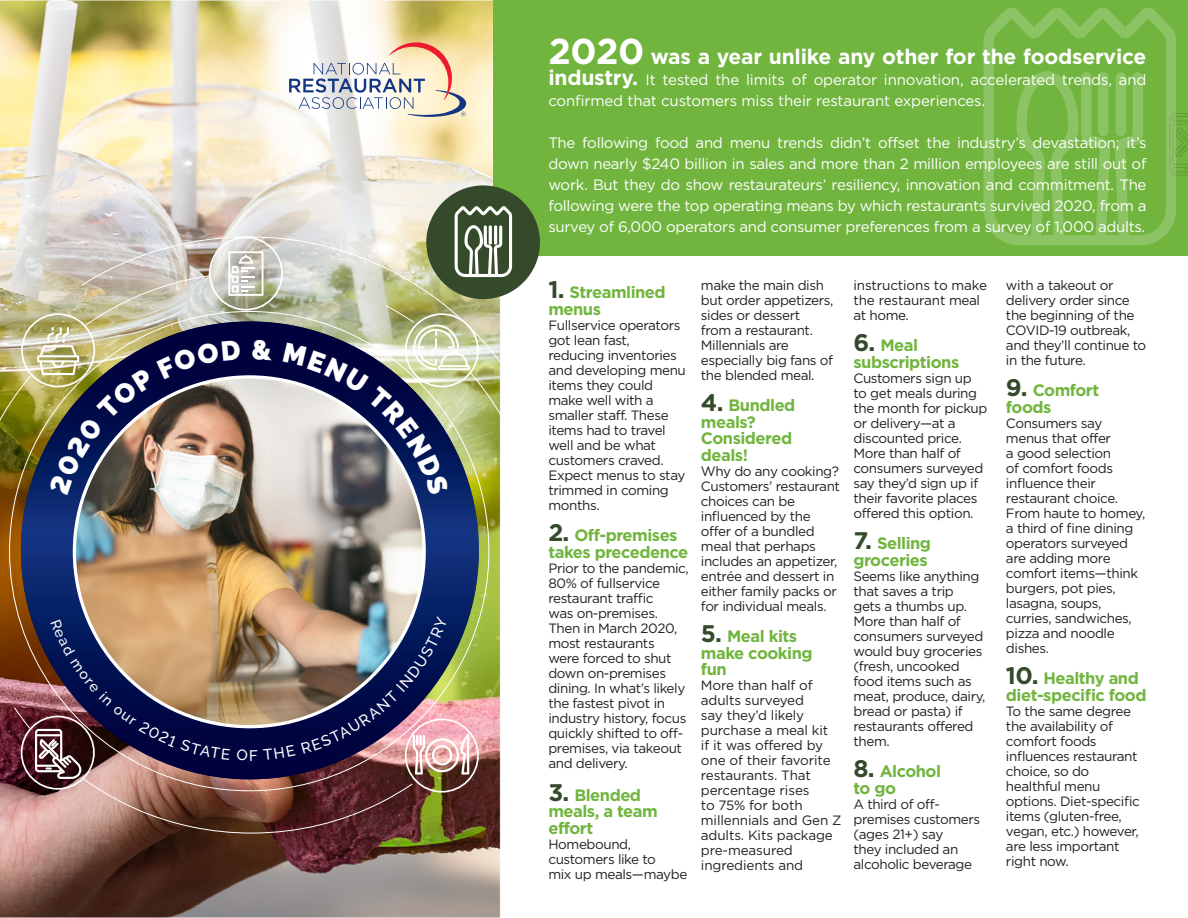
<style>
.page{position:relative;width:1188px;height:918px;background:#fff}
.page>*{position:absolute;margin:0;border:0;box-sizing:border-box;transform-origin:0 0}
.t1{font:700 21px "Gotham";letter-spacing:-.01em;color:#fff}
.t2{font:700 16.5px/16.5px "Gotham";letter-spacing:-.03em;color:#71b53f}
.t3{font:15px/21px "Gotham";letter-spacing:-.01em;color:#fff}
.t4{font:13.5px/15px "Gotham";letter-spacing:-.03em;color:#231f20}
.t5{font:13.5px/15px "Gotham";letter-spacing:-.01em;color:#231f20}
.s1{font-size:36px}
.s2{font-weight:700;font-size:21px}
.s3{font-size:24px;color:#354a2b}
</style>
<div class="page">
<img style="left:0;top:0;width:501px;height:918px">
<div style="left:494px;top:0;width:694px;height:255px;background:#71b53f"></div>
<svg style="left:289px;top:42px;width:177px;height:75px"></svg>
<svg style="left:1176px;top:113px;width:12px;height:63px"></svg>
<svg style="left:983px;top:8px;width:193px;height:237px"></svg>
<div style="left:1098px;top:72px;width:10px;height:64px;background:#8cc364;border-radius:5px"></div>
<div style="left:1116px;top:72px;width:10px;height:64px;background:#8cc364;border-radius:5px"></div>
<div style="left:426px;top:185px;width:114px;height:114px;background:#354a2b;border-radius:50%"></div>
<img style="left:0;top:206px;width:541px;height:628px">
<p class="t1" style="left:548px;top:44px;width:600px"><span class="s1">2020</span> was a year unlike any other for the foodservice</p>
<p class="t3" style="left:548px;top:69px;width:600px"><span class="s2">industry.</span> It tested the limits of operator innovation, accelerated trends, and confirmed that customers miss their restaurant experiences.</p>
<p class="t3" style="left:548px;top:132px;width:600px;text-align:justify">The following food and menu trends didn’t offset the industry’s devastation; it’s down nearly $240 billion in sales and more than 2 million employees are still out of work. But they do show restaurateurs’ resiliency, innovation and commitment. The following were the top operating means by which restaurants survived 2020, from a survey of 6,000 operators and consumer preferences from a survey of 1,000 adults.</p>
<p class="t2" style="left:548px;top:284px;width:119px"><span class="s3">1.</span> Streamlined menus</p>
<p class="t4" style="left:548px;top:317px;width:139px">Fullservice operators got lean fast, reducing inventories and developing menu items they could make well with a smaller staff. These items had to travel well and be what customers craved.<br>Expect menus to stay trimmed in coming months.</p>
<p class="t2" style="left:548px;top:527px;width:141px"><span class="s3">2.</span> Off-premises takes precedence</p>
<p class="t4" style="left:548px;top:560px;width:142px">Prior to the pandemic,<br>80% of fullservice restaurant traffic<br>was on-premises.<br>Then in March 2020, most restaurants were forced to shut down on-premises dining. In what’s likely the fastest pivot in industry history, focus quickly shifted to off&shy;premises, via takeout and delivery.</p>
<p class="t2" style="left:548px;top:786px;width:111px"><span class="s3">3.</span> Blended meals, a team effort</p>
<p class="t4" style="left:548px;top:836px;width:140px">Homebound, customers like to<br>mix up meals—maybe</p>
<p class="t4" style="left:701px;top:277px;width:134px">make the main dish but order appetizers, sides or dessert from a restaurant.<br>Millennials are especially big fans of the blended meal.</p>
<p class="t2" style="left:701px;top:397px;width:96px"><span class="s3">4.</span> Bundled meals?<br>Considered deals!</p>
<p class="t4" style="left:701px;top:463px;width:141px">Why do any cooking?<br>Customers’ restaurant choices can be influenced by the offer of a bundled meal that perhaps includes an appetizer, entrée and dessert in either family packs or for individual meals.</p>
<p class="t2" style="left:701px;top:628px;width:113px"><span class="s3">5.</span> Meal kits make cooking fun</p>
<p class="t5" style="left:701px;top:678px;width:142px">More than half of adults surveyed<br>say they’d likely purchase a meal kit<br>if it was offered by one of their favorite restaurants. That percentage rises<br>to 75% for both millennials and Gen Z adults. Kits package pre-measured ingredients and</p>
<p class="t5" style="left:853px;top:277px;width:135px">instructions to make the restaurant meal at home.</p>
<p class="t2" style="left:853px;top:337px;width:107px"><span class="s3">6.</span> Meal subscriptions</p>
<p class="t4" style="left:853px;top:370px;width:135px">Customers sign up to get meals during the month for pickup or delivery—at a discounted price.<br>More than half of consumers surveyed say they’d sign up if their favorite places offered this option.</p>
<p class="t2" style="left:853px;top:535px;width:79px"><span class="s3">7.</span> Selling groceries</p>
<p class="t4" style="left:853px;top:568px;width:134px">Seems like anything that saves a trip<br>gets a thumbs up.<br>More than half of consumers surveyed would buy groceries (fresh, uncooked food items such as meat, produce, dairy, bread or pasta) if restaurants offered them.</p>
<p class="t2" style="left:853px;top:763px;width:89px"><span class="s3">8.</span> Alcohol to go</p>
<p class="t4" style="left:853px;top:796px;width:128px">A third of off&shy;premises customers (ages 21+) say<br>they included an alcoholic beverage</p>
<p class="t4" style="left:1006px;top:277px;width:142px">with a takeout or delivery order since the beginning of the<br>COVID-19 outbreak, and they’ll continue to in the future.</p>
<p class="t2" style="left:1006px;top:382px;width:95px"><span class="s3">9.</span> Comfort foods</p>
<p class="t4" style="left:1006px;top:415px;width:141px">Consumers say menus that offer<br>a good selection<br>of comfort foods influence their restaurant choice.<br>From haute to homey, a third of fine dining operators surveyed are adding more comfort items—think burgers, pot pies, lasagna, soups, curries, sandwiches, pizza and noodle dishes.</p>
<p class="t2" style="left:1006px;top:670px;width:142px"><span class="s3">10.</span> Healthy and diet-specific food</p>
<p class="t4" style="left:1006px;top:703px;width:135px">To the same degree the availability of comfort foods influences restaurant choice, so do healthful menu options. Diet-specific items (gluten-free, vegan, etc.) however, are less important right now.</p>
</div>
